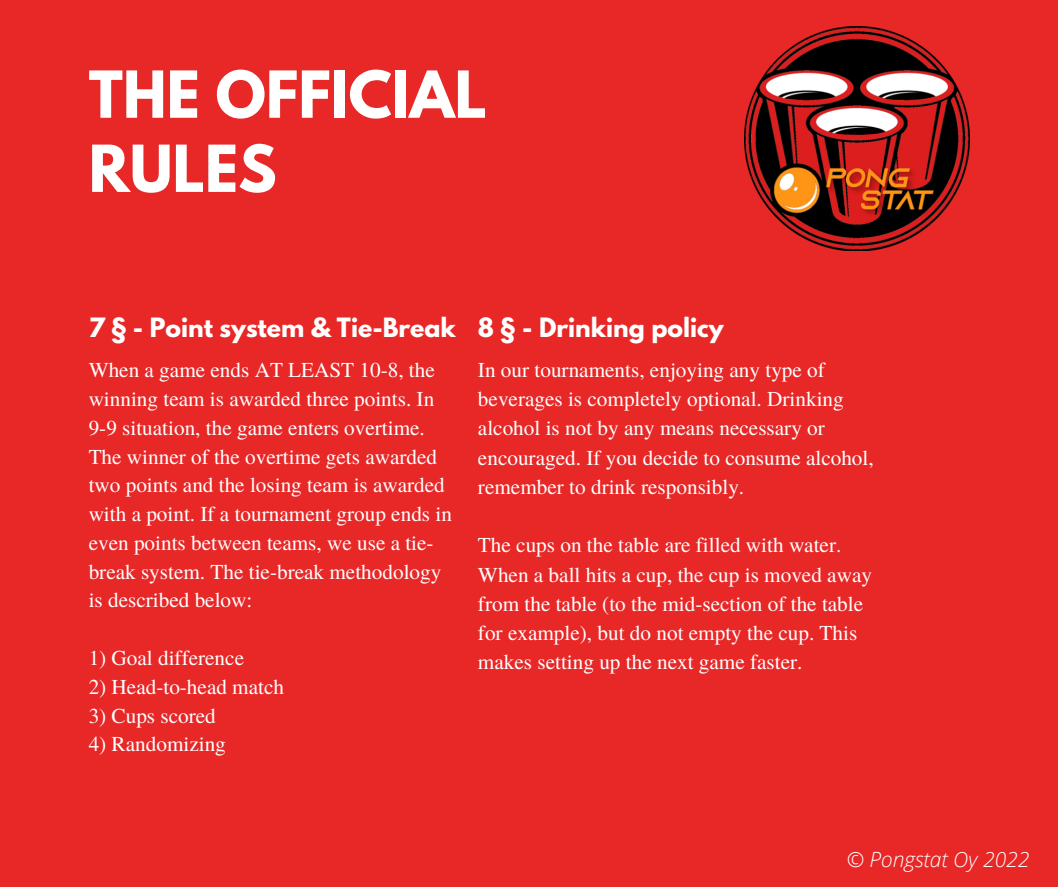
<style>
.page{position:relative;width:1058px;height:887px;background:#fff}
.page>*{position:absolute;margin:0;border:0;box-sizing:border-box;transform-origin:0 0}
.t1{font:700 57.3px/74.1px "League Spartan";color:#fff}
.t2{font:700 23.55px "League Spartan";color:#fff}
.t3{font:21.15px/28.8px "Te X Gyre Termes";color:#fff}
.t4{font:italic 300 21px "Open Sans";color:#fff}
</style>
<div class="page">
<div style="left:0;top:0;width:1058px;height:886px;background:#e82727"></div>
<img style="left:744px;top:27px;width:225px;height:224px">
<h1 class="t1" style="left:89px;top:65px;width:400px">THE OFFICIAL<br>RULES</h1>
<p class="t2" style="left:89px;top:316px;width:368px">7 § - Point system &amp; Tie-Break</p>
<p class="t3" style="left:89px;top:354px;width:365px">When a game ends AT LEAST 10-8, the winning team is awarded three points. In 9-9 situation, the game enters overtime.<br>The winner of the overtime gets awarded two points and the losing team is awarded with a point. If a tournament group ends in even points between teams, we use a tie&shy;break system. The tie-break methodology is described below:</p>
<p class="t3" style="left:89px;top:642px;width:157px">1) Goal difference</p>
<p class="t3" style="left:89px;top:671px;width:197px">2) Head-to-head match</p>
<p class="t3" style="left:89px;top:700px;width:129px">3) Cups scored</p>
<p class="t3" style="left:89px;top:728px;width:139px">4) Randomizing</p>
<p class="t2" style="left:478px;top:316px;width:247px">8 § - Drinking policy</p>
<p class="t3" style="left:478px;top:354px;width:397px;line-height:29.2px">In our tournaments, enjoying any type of beverages is completely optional. Drinking alcohol is not by any means necessary or encouraged. If you decide to consume alcohol, remember to drink responsibly.</p>
<p class="t3" style="left:478px;top:529px;width:395px;line-height:29.2px">The cups on the table are filled with water.<br>When a ball hits a cup, the cup is moved away from the table (to the mid-section of the table for example), but do not empty the cup. This makes setting up the next game faster.</p>
<p class="t4" style="left:846px;top:844px;width:184px">© Pongstat Oy 2022</p>
</div>
